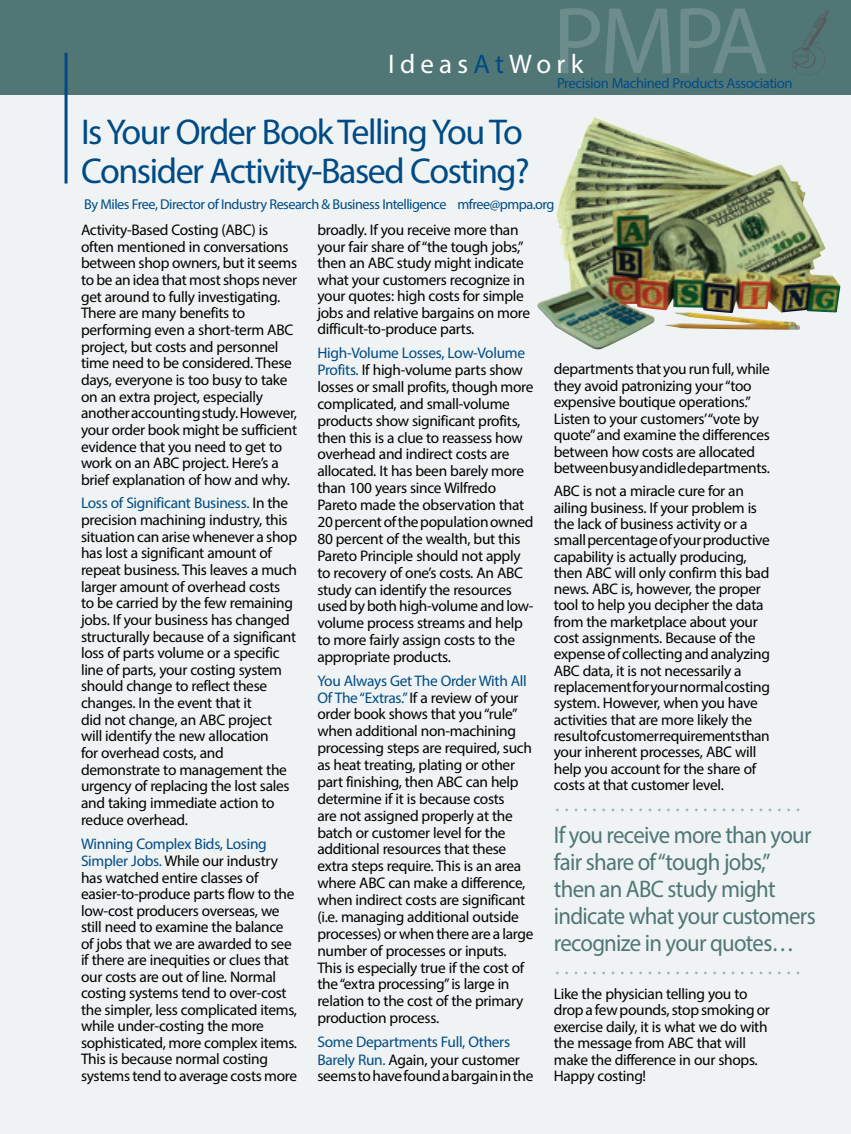
<style>
.page{position:relative;width:851px;height:1134px;background:#fff}
.page>*{position:absolute;margin:0;border:0;box-sizing:border-box;transform-origin:0 0}
.t1{font:96px "Myriad Pro";color:#6d8d8d}
.t2{font:36px/39px "Myriad Pro";letter-spacing:-.04em;color:#004b85}
.t3{font:27px "Myriad Pro";letter-spacing:.195em;color:#fff}
.t4{font:24px/27px "Myriad Pro";letter-spacing:-.03em;color:#517676;scale:.95 1}
.t5{font:21px "Myriad Pro";color:#9cb3b4}
.t6{font:15.3px/17px "Myriad Pro";letter-spacing:-.02em;color:#000}
.t7{font:14.7px "Myriad Pro";letter-spacing:-.025em;color:#004b85}
.t8{font:14.25px "Myriad Pro";letter-spacing:-.035em;color:#004b85}
.s1{color:#004b85}
</style>
<div class="page">
<div style="left:0;top:94px;width:850px;height:1040px;background:#eff3f3"></div>
<div style="left:0;top:0;width:850px;height:94px;background:#517676"></div>
<svg style="left:792px;top:9px;width:37px;height:66px"></svg>
<svg style="left:64px;top:53px;width:4px;height:131px"></svg>
<img style="left:537px;top:117px;width:270px;height:232px">
<h1 class="t1" style="left:552px;top:-18px;width:218px">PMPA</h1>
<p class="t7" style="left:557px;top:74px;width:237px">Precision Machined Products Association</p>
<h3 class="t3" style="left:388px;top:47px;width:197px">Ideas<span class="s1">At</span>Work</h3>
<h2 class="t2" style="left:81px;top:112px;width:450px">Is Your Order Book Telling You To<br>Consider Activity-Based Costing?</h2>
<p class="t8" style="left:84px;top:196px;width:472px">By Miles Free, Director of Industry Research &amp; Business Intelligence mfree@pmpa.org</p>
<p class="t6" style="left:81px;top:221px;width:218px">Activity-Based Costing (ABC) is often mentioned in conversations between shop owners, but it seems to be an idea that most shops never get around to fully investigating.<br>There are many benefits to performing even a short-term ABC project, but costs and personnel time need to be considered. These days, everyone is too busy to take on an extra project, especially another accounting study. However, your order book might be sufficient evidence that you need to get to work on an ABC project. Here’s a brief explanation of how and why.</p>
<p class="t6" style="left:81px;top:495px;width:218px"><span class="s1">Loss of Significant Business.</span> In the precision machining industry, this situation can arise whenever a shop has lost a significant amount of repeat business. This leaves a much larger amount of overhead costs to be carried by the few remaining jobs. If your business has changed structurally because of a significant loss of parts volume or a specific line of parts, your costing system should change to reflect these changes. In the event that it<br>did not change, an ABC project<br>will identify the new allocation<br>for overhead costs, and demonstrate to management the urgency of replacing the lost sales and taking immediate action to reduce overhead.</p>
<p class="t6" style="left:81px;top:835px;width:218px;line-height:16.5px"><span class="s1">Winning Complex Bids, Losing Simpler Jobs.</span> While our industry has watched entire classes of easier-to-produce parts flow to the low-cost producers overseas, we still need to examine the balance of jobs that we are awarded to see if there are inequities or clues that our costs are out of line. Normal costing systems tend to over-cost the simpler, less complicated items, while under-costing the more sophisticated, more complex items.<br>This is because normal costing systems tend to average costs more</p>
<p class="t6" style="left:317px;top:222px;width:214px;line-height:16.5px">broadly. If you receive more than your fair share of “the tough jobs,” then an ABC study might indicate what your customers recognize in your quotes: high costs for simple jobs and relative bargains on more difficult-to-produce parts.</p>
<p class="t6" style="left:317px;top:344px;width:218px"><span class="s1">High-Volume Losses, Low-Volume<br>Profits.</span> If high-volume parts show losses or small profits, though more complicated, and small-volume products show significant profits, then this is a clue to reassess how overhead and indirect costs are allocated. It has been barely more than 100 years since Wilfredo<br>Pareto made the observation that<br>20 percent of the population owned<br>80 percent of the wealth, but this<br>Pareto Principle should not apply to recovery of one’s costs. An ABC study can identify the resources used by both high-volume and low&shy;volume process streams and help to more fairly assign costs to the appropriate products.</p>
<p class="t6" style="left:317px;top:672px;width:218px"><span class="s1">You Always Get The Order With All<br>Of The “Extras.”</span> If a review of your order book shows that you “rule” when additional non-machining processing steps are required, such as heat treating, plating or other part finishing, then ABC can help determine if it is because costs<br>are not assigned properly at the batch or customer level for the additional resources that these extra steps require. This is an area where ABC can make a difference, when indirect costs are significant (i.e. managing additional outside processes) or when there are a large number of processes or inputs.<br>This is especially true if the cost of the “extra processing” is large in relation to the cost of the primary production process.</p>
<p class="t6" style="left:317px;top:1033px;width:217px"><span class="s1">Some Departments Full, Others<br>Barely Run.</span> Again, your customer seems to have found a bargain in the</p>
<p class="t6" style="left:553px;top:361px;width:218px;line-height:16.5px">departments that you run full, while they avoid patronizing your “too expensive boutique operations.” Listen to your customers’“vote by quote” and examine the differences between how costs are allocated between busy and idle departments.</p>
<p class="t6" style="left:553px;top:483px;width:218px;line-height:16.4px">ABC is not a miracle cure for an ailing business. If your problem is the lack of business activity or a small percentage of your productive capability is actually producing, then ABC will only confirm this bad news. ABC is, however, the proper tool to help you decipher the data from the marketplace about your cost assignments. Because of the expense of collecting and analyzing ABC data, it is not necessarily a replacement for your normal costing system. However, when you have activities that are more likely the result of customer requirements than your inherent processes, ABC will help you account for the share of costs at that customer level.</p>
<h3 class="t5" style="left:555px;top:791px;width:246px">. . . . . . . . . . . . . . . . . . . . . . . . . . .</h3>
<h3 class="t4" style="left:554px;top:821px;width:277px">If you receive more than your fair share of “tough jobs,” then an ABC study might indicate what your customers recognize in your quotes…</h3>
<h3 class="t5" style="left:555px;top:954px;width:246px">. . . . . . . . . . . . . . . . . . . . . . . . . . .</h3>
<p class="t6" style="left:553px;top:985px;width:217px;line-height:16.5px">Like the physician telling you to drop a few pounds, stop smoking or exercise daily, it is what we do with the message from ABC that will make the difference in our shops.<br>Happy costing!</p>
</div>
